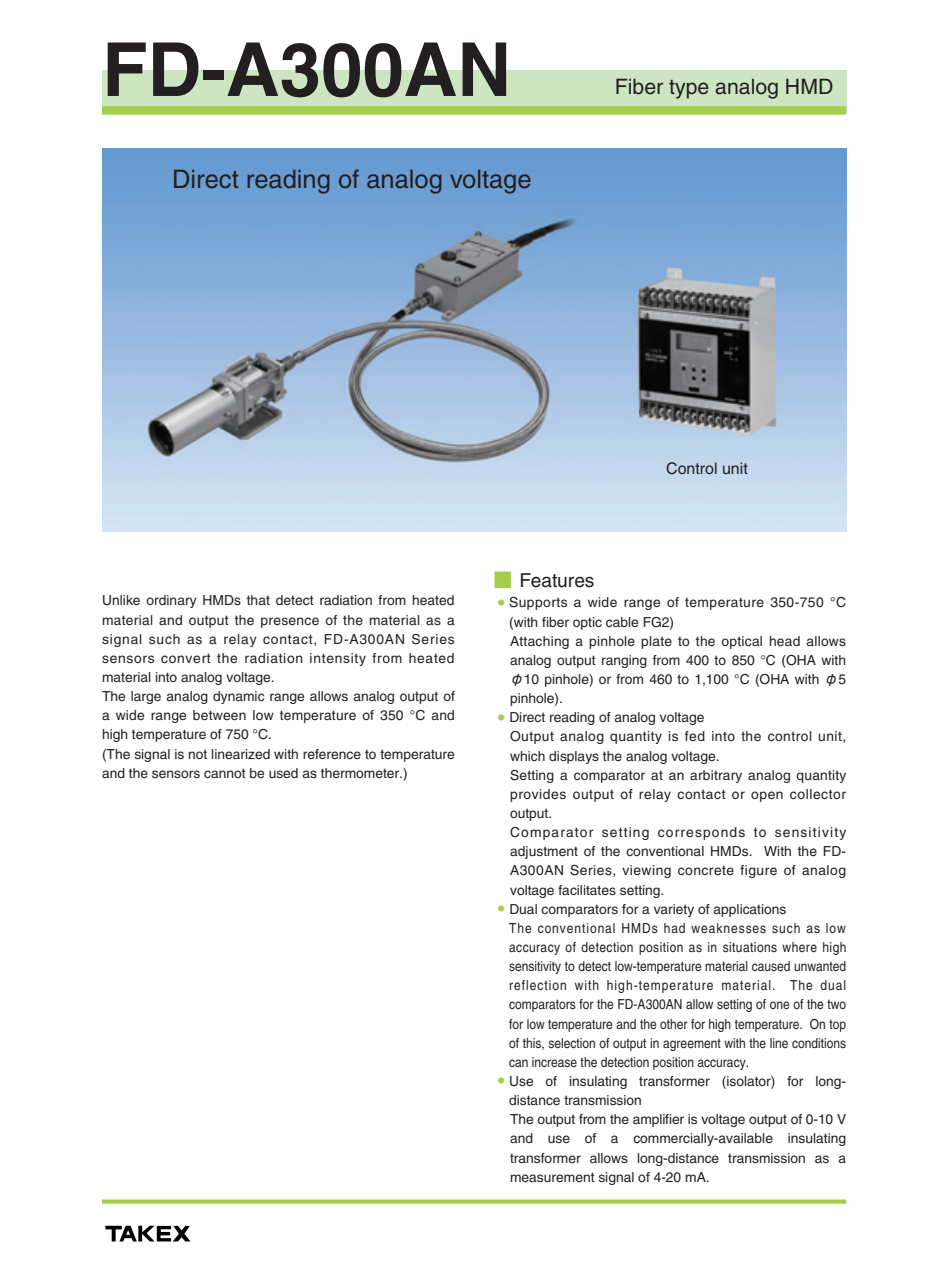
<style>
.page{position:relative;width:948px;height:1262px;background:#fff}
.page>*{position:absolute;margin:0;border:0;box-sizing:border-box;transform-origin:0 0}
.t1{font:700 74.4px "Helvetica";color:#231f20}
.t2{font:25.5px "Helvetica";color:#231f20}
.t3{font:21.3px "Helvetica";color:#231f20}
.t4{font:19.2px "Helvetica";color:#231f20}
.t5{font:15.9px "Helvetica";color:#231f20}
.t6{font:13.8px/19.2px "Helvetica";color:#231f20}
.s1{font-family:"Shin Go";font-weight:500;color:#a4ce4c}
.s2{font-family:"Shin Go"}
</style>
<div class="page">
<svg style="left:105px;top:1225px;width:85px;height:16px"></svg>
<svg style="left:102px;top:1199px;width:744px;height:4px;background:#aed361"></svg>
<div style="left:102px;top:70px;width:744px;height:43px;background:#cde5c1"></div>
<div style="left:102px;top:106px;width:744px;height:9px;background:#a4ce4c"></div>
<img style="left:102px;top:149px;width:744px;height:382px">
<svg style="left:671px;top:271px;width:5px;height:5px"></svg>
<svg style="left:764px;top:280px;width:5px;height:5px"></svg>
<h1 class="t1" style="left:102px;top:43px;width:411px">FD-A300AN</h1>
<h2 class="t2" style="left:172px;top:170px;width:361px">Direct reading of analog voltage</h2>
<h3 class="t3" style="left:615px;top:78px;width:220px">Fiber type analog HMD</h3>
<h3 class="t4" style="left:493px;top:573px;width:103px"><span class="s1">■</span> Features</h3>
<p class="t5" style="left:666px;top:462px;width:83px">Control unit</p>
<p class="t6" style="left:102px;top:592px;width:354px">Unlike ordinary HMDs that detect radiation from heated material and output the presence of the material as a signal such as a relay contact, FD-A300AN Series sensors convert the radiation intensity from heated material into analog voltage.<br>The large analog dynamic range allows analog output of a wide range between low temperature of 350 °C and high temperature of 750 °C.<br>(The signal is not linearized with reference to temperature and the sensors cannot be used as thermometer.)</p>
<p class="t6" style="left:509px;top:594px;width:338px;text-indent:-11px"><sup>●</sup> Supports a wide range of temperature 350-750 °C (with fiber optic cable FG2)<br>Attaching a pinhole plate to the optical head allows analog output ranging from 400 to 850 °C (OHA with <span class="s2">φ</span>10 pinhole) or from 460 to 1,100 °C (OHA with <span class="s2">φ</span>5 pinhole).</p>
<p class="t6" style="left:510px;top:709px;width:338px;text-indent:-12px"><sup>●</sup> Direct reading of analog voltage<br>Output analog quantity is fed into the control unit, which displays the analog voltage.<br>Setting a comparator at an arbitrary analog quantity provides output of relay contact or open collector output.<br>Comparator setting corresponds to sensitivity adjustment of the conventional HMDs. With the FD-A300AN Series, viewing concrete figure of analog voltage facilitates setting.</p>
<p class="t6" style="left:509px;top:900px;width:339px;text-indent:-11px"><sup>●</sup> Dual comparators for a variety of applications<br>The conventional HMDs had weaknesses such as low accuracy of detection position as in situations where high sensitivity to detect low-temperature material caused unwanted reflection with high-temperature material. The dual comparators for the FD-A300AN allow setting of one of the two for low temperature and the other for high temperature. On top of this, selection of output in agreement with the line conditions can increase the detection position accuracy.</p>
<p class="t6" style="left:509px;top:1072px;width:339px;text-indent:-11px"><sup>●</sup> Use of insulating transformer (isolator) for long&shy;distance transmission<br>The output from the amplifier is voltage output of 0-10 V and use of a commercially-available insulating transformer allows long-distance transmission as a measurement signal of 4-20 mA.</p>
</div>
